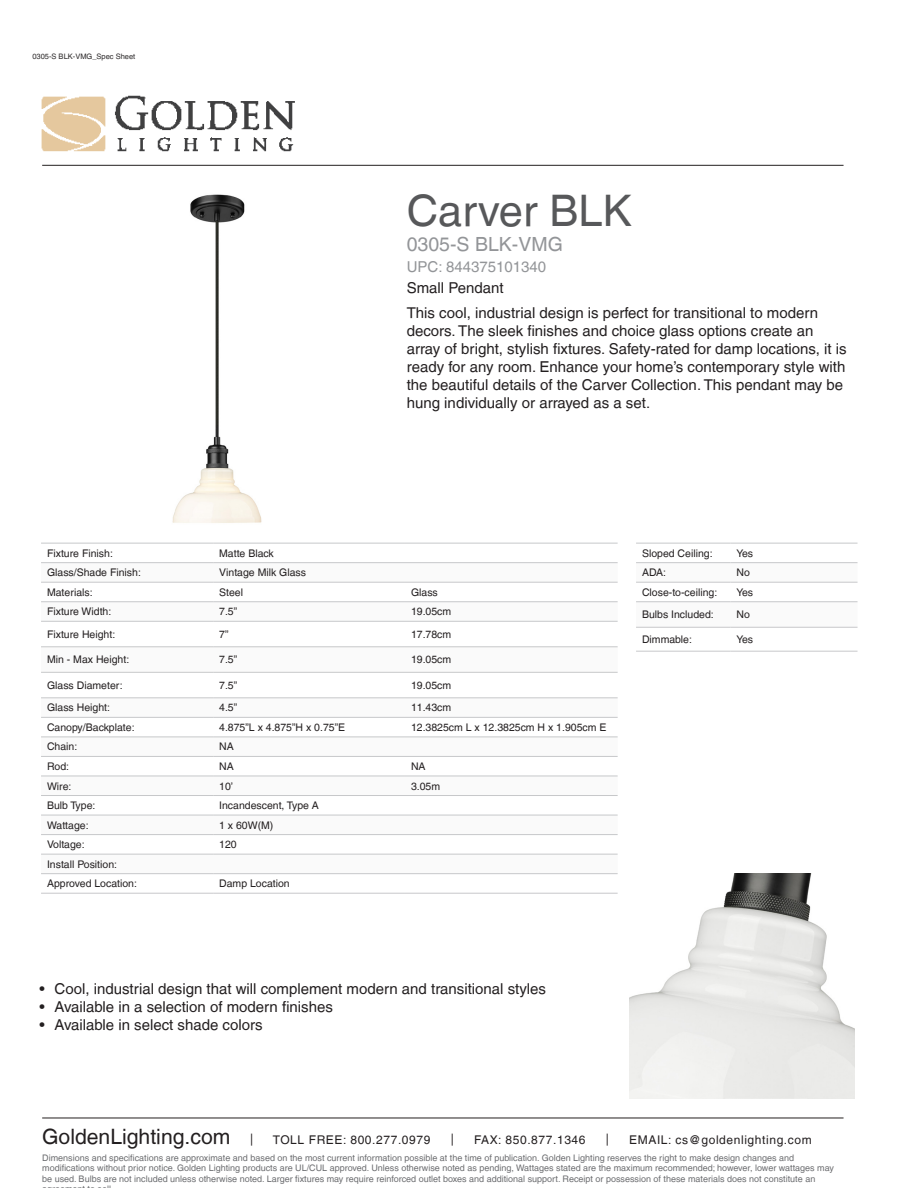
<style>
.page{position:relative;width:918px;height:1188px;background:#fff}
.page>*{position:absolute;margin:0;border:0;box-sizing:border-box;transform-origin:0 0}
.t1{font:43.5px "Helvetica LT";color:#57585a}
.t2{font:21.15px "Helvetica LT";color:#231f20}
.t3{font:19.5px "Helvetica LT";color:#939598}
.t4{font:15px/18px "Helvetica LT";color:#231f20}
.t5{font:15px "Helvetica LT";color:#939598}
.t6{font:12px "Helvetica LT";letter-spacing:.05em;color:#231f20}
.t7{font:10.5px "Helvetica LT";color:#231f20}
.t8{font:9px/10.5px "Helvetica LT";color:#6c6d70}
.filename{font:7.5px "Helvetica LT";color:#2e2b2c}
</style>
<div class="page">
<img style="left:41px;top:95px;width:260px;height:70px">
<svg style="left:41px;top:563px;width:577px;height:291px"></svg>
<hr style="left:41px;top:562px;width:172px;height:1px;background:#c7c8ca">
<hr style="left:213px;top:562px;width:192px;height:1px;background:#c7c8ca">
<hr style="left:405px;top:562px;width:213px;height:1px;background:#c7c8ca">
<hr style="left:41px;top:582px;width:172px;height:1px;background:#c7c8ca">
<hr style="left:213px;top:582px;width:192px;height:1px;background:#c7c8ca">
<hr style="left:405px;top:582px;width:213px;height:1px;background:#c7c8ca">
<hr style="left:41px;top:601px;width:172px;height:1px;background:#c7c8ca">
<hr style="left:213px;top:601px;width:192px;height:1px;background:#c7c8ca">
<hr style="left:405px;top:601px;width:213px;height:1px;background:#c7c8ca">
<hr style="left:41px;top:621px;width:172px;height:1px;background:#c7c8ca">
<hr style="left:213px;top:621px;width:192px;height:1px;background:#c7c8ca">
<hr style="left:405px;top:621px;width:213px;height:1px;background:#c7c8ca">
<hr style="left:41px;top:647px;width:172px;height:1px;background:#c7c8ca">
<hr style="left:213px;top:647px;width:192px;height:1px;background:#c7c8ca">
<hr style="left:405px;top:647px;width:213px;height:1px;background:#c7c8ca">
<hr style="left:41px;top:672px;width:172px;height:1px;background:#c7c8ca">
<hr style="left:213px;top:672px;width:192px;height:1px;background:#c7c8ca">
<hr style="left:405px;top:672px;width:213px;height:1px;background:#c7c8ca">
<hr style="left:41px;top:698px;width:172px;height:1px;background:#c7c8ca">
<hr style="left:213px;top:698px;width:192px;height:1px;background:#c7c8ca">
<hr style="left:405px;top:698px;width:213px;height:1px;background:#c7c8ca">
<hr style="left:41px;top:717px;width:172px;height:1px;background:#c7c8ca">
<hr style="left:213px;top:717px;width:192px;height:1px;background:#c7c8ca">
<hr style="left:405px;top:717px;width:213px;height:1px;background:#c7c8ca">
<hr style="left:41px;top:737px;width:172px;height:1px;background:#c7c8ca">
<hr style="left:213px;top:737px;width:192px;height:1px;background:#c7c8ca">
<hr style="left:405px;top:737px;width:213px;height:1px;background:#c7c8ca">
<hr style="left:41px;top:756px;width:172px;height:1px;background:#c7c8ca">
<hr style="left:213px;top:756px;width:192px;height:1px;background:#c7c8ca">
<hr style="left:405px;top:756px;width:213px;height:1px;background:#c7c8ca">
<hr style="left:41px;top:776px;width:172px;height:1px;background:#c7c8ca">
<hr style="left:213px;top:776px;width:192px;height:1px;background:#c7c8ca">
<hr style="left:405px;top:776px;width:213px;height:1px;background:#c7c8ca">
<hr style="left:41px;top:795px;width:172px;height:1px;background:#c7c8ca">
<hr style="left:213px;top:795px;width:192px;height:1px;background:#c7c8ca">
<hr style="left:405px;top:795px;width:213px;height:1px;background:#c7c8ca">
<hr style="left:41px;top:815px;width:172px;height:1px;background:#c7c8ca">
<hr style="left:213px;top:815px;width:192px;height:1px;background:#c7c8ca">
<hr style="left:405px;top:815px;width:213px;height:1px;background:#c7c8ca">
<hr style="left:41px;top:834px;width:172px;height:1px;background:#c7c8ca">
<hr style="left:213px;top:834px;width:192px;height:1px;background:#c7c8ca">
<hr style="left:405px;top:834px;width:213px;height:1px;background:#c7c8ca">
<hr style="left:41px;top:854px;width:172px;height:1px;background:#c7c8ca">
<hr style="left:213px;top:854px;width:192px;height:1px;background:#c7c8ca">
<hr style="left:405px;top:854px;width:213px;height:1px;background:#c7c8ca">
<hr style="left:41px;top:873px;width:172px;height:1px;background:#c7c8ca">
<hr style="left:213px;top:873px;width:192px;height:1px;background:#c7c8ca">
<hr style="left:405px;top:873px;width:213px;height:1px;background:#c7c8ca">
<hr style="left:41px;top:893px;width:172px;height:1px;background:#c7c8ca">
<hr style="left:213px;top:893px;width:192px;height:1px;background:#c7c8ca">
<hr style="left:405px;top:893px;width:213px;height:1px;background:#c7c8ca">
<hr style="left:41px;top:543px;width:172px;height:1px;background:#c7c8ca">
<hr style="left:213px;top:543px;width:192px;height:1px;background:#c7c8ca">
<hr style="left:405px;top:543px;width:213px;height:1px;background:#c7c8ca">
<svg style="left:636px;top:563px;width:222px;height:64px"></svg>
<hr style="left:636px;top:562px;width:95px;height:1px;background:#c7c8ca">
<hr style="left:731px;top:562px;width:127px;height:1px;background:#c7c8ca">
<hr style="left:636px;top:582px;width:95px;height:1px;background:#c7c8ca">
<hr style="left:731px;top:582px;width:127px;height:1px;background:#c7c8ca">
<hr style="left:636px;top:601px;width:95px;height:1px;background:#c7c8ca">
<hr style="left:731px;top:601px;width:127px;height:1px;background:#c7c8ca">
<hr style="left:636px;top:627px;width:95px;height:1px;background:#c7c8ca">
<hr style="left:731px;top:627px;width:127px;height:1px;background:#c7c8ca">
<hr style="left:636px;top:651px;width:95px;height:1px;background:#c7c8ca">
<hr style="left:731px;top:651px;width:127px;height:1px;background:#c7c8ca">
<hr style="left:636px;top:543px;width:95px;height:1px;background:#c7c8ca">
<hr style="left:731px;top:543px;width:127px;height:1px;background:#c7c8ca">
<hr style="left:42px;top:1118px;width:802px;height:1px;background:#231f20">
<hr style="left:42px;top:165px;width:802px;height:1px;background:#231f20">
<img style="left:172px;top:194px;width:90px;height:329px">
<img style="left:630px;top:874px;width:224px;height:224px">
<p class="filename" style="left:32px;top:52px;width:104px">0305-S BLK-VMG_Spec Sheet</p>
<p class="t1" style="left:407px;top:185px;width:227px">Carver BLK</p>
<p class="t3" style="left:407px;top:233px;width:158px">0305-S BLK-VMG</p>
<p class="t5" style="left:407px;top:258px;width:141px">UPC: 844375101340</p>
<p class="t4" style="left:407px;top:279px;width:98px">Small Pendant</p>
<p class="t4" style="left:407px;top:303px;width:441px">This cool, industrial design is perfect for transitional to modern decors. The sleek finishes and choice glass options create an array of bright, stylish fixtures. Safety-rated for damp locations, it is ready for any room. Enhance your home’s contemporary style with the beautiful details of the Carver Collection. This pendant may be hung individually or arrayed as a set.</p>
<p class="t7" style="left:47px;top:547px;width:67px">Fixture Finish:</p>
<p class="t7" style="left:219px;top:547px;width:56px">Matte Black</p>
<p class="t7" style="left:47px;top:566px;width:95px">Glass/Shade Finish:</p>
<p class="t7" style="left:219px;top:566px;width:88px">Vintage Milk Glass</p>
<p class="t7" style="left:47px;top:586px;width:47px">Materials:</p>
<p class="t7" style="left:219px;top:586px;width:25px">Steel</p>
<p class="t7" style="left:411px;top:586px;width:28px">Glass</p>
<p class="t7" style="left:47px;top:606px;width:66px">Fixture Width:</p>
<p class="t7" style="left:219px;top:606px;width:20px">7.5”</p>
<p class="t7" style="left:411px;top:606px;width:42px">19.05cm</p>
<p class="t7" style="left:47px;top:628px;width:70px">Fixture Height:</p>
<p class="t7" style="left:219px;top:628px;width:11px">7”</p>
<p class="t7" style="left:411px;top:628px;width:42px">17.78cm</p>
<p class="t7" style="left:47px;top:654px;width:84px">Min - Max Height:</p>
<p class="t7" style="left:219px;top:654px;width:20px">7.5”</p>
<p class="t7" style="left:411px;top:654px;width:42px">19.05cm</p>
<p class="t7" style="left:47px;top:679px;width:77px">Glass Diameter:</p>
<p class="t7" style="left:219px;top:679px;width:20px">7.5”</p>
<p class="t7" style="left:411px;top:679px;width:42px">19.05cm</p>
<p class="t7" style="left:47px;top:702px;width:65px">Glass Height:</p>
<p class="t7" style="left:219px;top:702px;width:20px">4.5”</p>
<p class="t7" style="left:411px;top:702px;width:42px">11.43cm</p>
<p class="t7" style="left:47px;top:721px;width:89px">Canopy/Backplate:</p>
<p class="t7" style="left:219px;top:721px;width:128px">4.875”L x 4.875”H x 0.75”E</p>
<p class="t7" style="left:411px;top:721px;width:197px">12.3825cm L x 12.3825cm H x 1.905cm E</p>
<p class="t7" style="left:47px;top:741px;width:32px">Chain:</p>
<p class="t7" style="left:219px;top:741px;width:16px">NA</p>
<p class="t7" style="left:47px;top:760px;width:24px">Rod:</p>
<p class="t7" style="left:219px;top:760px;width:16px">NA</p>
<p class="t7" style="left:411px;top:760px;width:16px">NA</p>
<p class="t7" style="left:47px;top:780px;width:26px">Wire:</p>
<p class="t7" style="left:219px;top:780px;width:16px">10’</p>
<p class="t7" style="left:411px;top:780px;width:31px">3.05m</p>
<p class="t7" style="left:47px;top:799px;width:50px">Bulb Type:</p>
<p class="t7" style="left:219px;top:799px;width:101px">Incandescent, Type A</p>
<p class="t7" style="left:47px;top:819px;width:43px">Wattage:</p>
<p class="t7" style="left:219px;top:819px;width:56px">1 x 60W(M)</p>
<p class="t7" style="left:47px;top:838px;width:39px">Voltage:</p>
<p class="t7" style="left:219px;top:838px;width:19px">120</p>
<p class="t7" style="left:47px;top:858px;width:72px">Install Position:</p>
<p class="t7" style="left:47px;top:877px;width:92px">Approved Location:</p>
<p class="t7" style="left:219px;top:877px;width:72px">Damp Location</p>
<p class="t7" style="left:642px;top:547px;width:72px">Sloped Ceiling:</p>
<p class="t7" style="left:737px;top:547px;width:18px">Yes</p>
<p class="t7" style="left:642px;top:566px;width:26px">ADA:</p>
<p class="t7" style="left:737px;top:566px;width:15px">No</p>
<p class="t7" style="left:642px;top:586px;width:77px">Close-to-ceiling:</p>
<p class="t7" style="left:737px;top:586px;width:18px">Yes</p>
<p class="t7" style="left:642px;top:608px;width:73px">Bulbs Included:</p>
<p class="t7" style="left:737px;top:608px;width:15px">No</p>
<p class="t7" style="left:642px;top:633px;width:51px">Dimmable:</p>
<p class="t7" style="left:737px;top:633px;width:18px">Yes</p>
<p class="t4" style="left:40px;top:980px;width:508px">• Cool, industrial design that will complement modern and transitional styles</p>
<p class="t4" style="left:40px;top:998px;width:295px">• Available in a selection of modern finishes</p>
<p class="t4" style="left:40px;top:1016px;width:224px">• Available in select shade colors</p>
<p class="t2" style="left:42px;top:1124px;width:190px">GoldenLighting.com</p>
<p class="t6" style="left:250px;top:1132px;width:5px">|</p>
<p class="t6" style="left:273px;top:1133px;width:159px">TOLL FREE: 800.277.0979</p>
<p class="t6" style="left:451px;top:1132px;width:5px">|</p>
<p class="t6" style="left:474px;top:1133px;width:113px">FAX: 850.877.1346</p>
<p class="t6" style="left:606px;top:1132px;width:5px">|</p>
<p class="t6" style="left:629px;top:1133px;width:184px">EMAIL: cs@goldenlighting.com</p>
<p class="t8" style="left:42px;top:1153px;width:793px">Dimensions and specifications are approximate and based on the most current information possible at the time of publication. Golden Lighting reserves the right to make design changes and modifications without prior notice. Golden Lighting products are UL/CUL approved. Unless otherwise noted as pending, Wattages stated are the maximum recommended; however, lower wattages may be used. Bulbs are not included unless otherwise noted. Larger fixtures may require reinforced outlet boxes and additional support. Receipt or possession of these materials does not constitute an</p>
</div>
